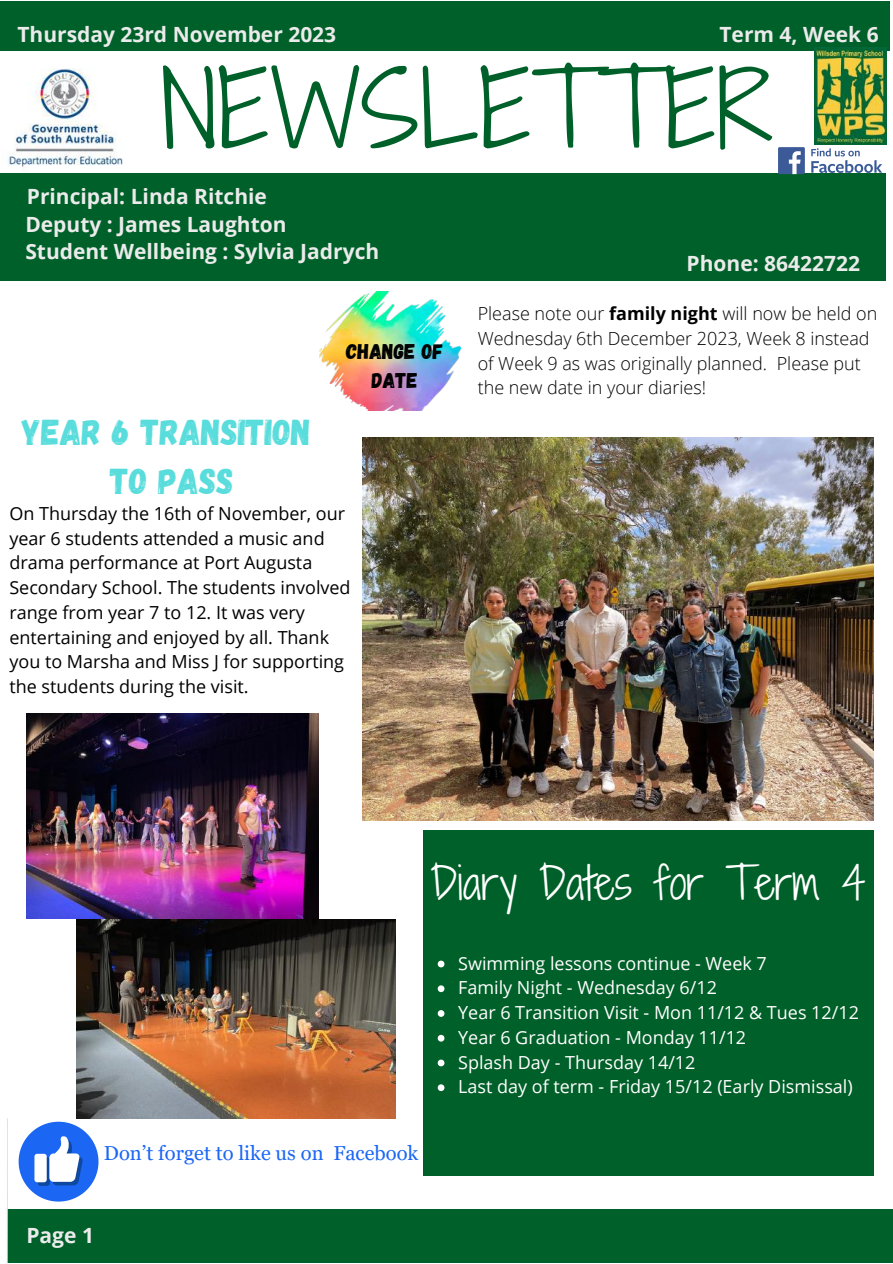
<style>
.page{position:relative;width:893px;height:1264px;background:#fff}
.page>*{position:absolute;margin:0;border:0;box-sizing:border-box;transform-origin:0 0}
.t1{font:99.6px "Shadows Into Light Two";color:#006029}
.t2{font:43.5px "Shadows Into Light Two";color:#fff}
.t3{font:36px/49.5px "Gagalin";color:#59dddc;text-align:center}
.t4{font:21.3px/29.2px "Gagalin";color:#000;text-align:center}
.t5{font:700 21px/27.5px "Open Sans";color:#ebebeb}
.t6{font:20.1px "Georgia Pro";color:#1b67f4}
.t7{font:18px/24.8px "Open Sans";color:#000}
.t8{font:18px/24.8px "Open Sans";color:#fff}
.t9{font:300 18px/24.8px "Open Sans";color:#000}
.t10{font:18px "Dream Avenue";color:#ebebeb}
.s1{font-weight:700}
</style>
<div class="page">
<img style="left:7px;top:68px;width:117px;height:99px">
<div style="left:0;top:1px;width:889px;height:50px;background:#006029"></div>
<div style="left:0;top:173px;width:885px;height:107px;background:#006029"></div>
<svg style="left:811px;top:148px;width:71px;height:25px"></svg>
<div style="left:778px;top:147px;width:26px;height:27px;background:#3d5a98"></div>
<svg style="left:788px;top:151px;width:12px;height:23px"></svg>
<img style="left:814px;top:47px;width:72px;height:97px">
<div style="left:422px;top:829px;width:451px;height:346px;background:#006029"></div>
<div style="left:1px;top:1209px;width:891px;height:53px;background:#006029"></div>
<svg style="left:19px;top:1121px;width:79px;height:80px"></svg>
<img style="left:319px;top:291px;width:142px;height:119px">
<img style="left:1px;top:1209px;width:6px;height:53px">
<img style="left:362px;top:437px;width:511px;height:383px">
<img style="left:27px;top:714px;width:291px;height:204px">
<img style="left:77px;top:919px;width:318px;height:199px">
<svg style="left:437px;top:960px;width:7px;height:7px"></svg>
<svg style="left:437px;top:985px;width:7px;height:7px"></svg>
<svg style="left:437px;top:1010px;width:7px;height:6px"></svg>
<svg style="left:437px;top:1034px;width:7px;height:7px"></svg>
<svg style="left:437px;top:1059px;width:7px;height:7px"></svg>
<svg style="left:437px;top:1084px;width:7px;height:7px"></svg>
<p class="t5" style="left:17px;top:20px;width:320px">Thursday 23rd November 2023</p>
<p class="t5" style="left:719px;top:20px;width:161px">Term 4, Week 6</p>
<h1 class="t1" style="left:160px;top:37px;width:613px">NEWSLETTER</h1>
<p class="t5" style="left:25px;top:182px;width:355px">Principal: Linda Ritchie<br>Deputy : James Laughton<br>Student Wellbeing : Sylvia Jadrych</p>
<h3 class="t3" style="left:22px;top:405px;width:290px">YEAR 6 TRANSITION<br>TO PASS</h3>
<p class="t4" style="left:346px;top:336px;width:99px">CHANGE OF<br>DATE</p>
<p class="t7" style="left:9px;top:500px;width:342px">On Thursday the 16th of November, our year 6 students attended a music and drama performance at Port Augusta Secondary School. The students involved range from year 7 to 12. It was very entertaining and enjoyed by all. Thank you to Marsha and Miss J for supporting the students during the visit.</p>
<p class="t10" style="left:642px;top:245px;width:219px">Term 3 Week 2 Newsletter</p>
<p class="t5" style="left:686px;top:249px;width:175px">Phone: 86422722</p>
<p class="t9" style="left:477px;top:301px;width:401px">Please note our <span class="s1">family night</span> will now be held on Wednesday 6th December 2023, Week 8 instead of Week 9 as was originally planned. Please put the new date in your diaries!</p>
<h2 class="t2" style="left:430px;top:851px;width:436px">Diary Dates for Term 4</h2>
<p class="t6" style="left:104px;top:1141px;width:316px">Don’t forget to like us on Facebook</p>
<p class="t5" style="left:26px;top:1221px;width:69px">P<sup>P</sup> <sup>a</sup>a <sup>g</sup>g<sup>e</sup>e <sup>1</sup>1</p>
<p class="t8" style="left:458px;top:950px;width:402px">Swimming lessons continue - Week 7<br>Family Night - Wednesday 6/12<br>Year 6 Transition Visit - Mon 11/12 &amp; Tues 12/12<br>Year 6 Graduation - Monday 11/12<br>Splash Day - Thursday 14/12<br>Last day of term - Friday 15/12 (Early Dismissal)</p>
</div>
